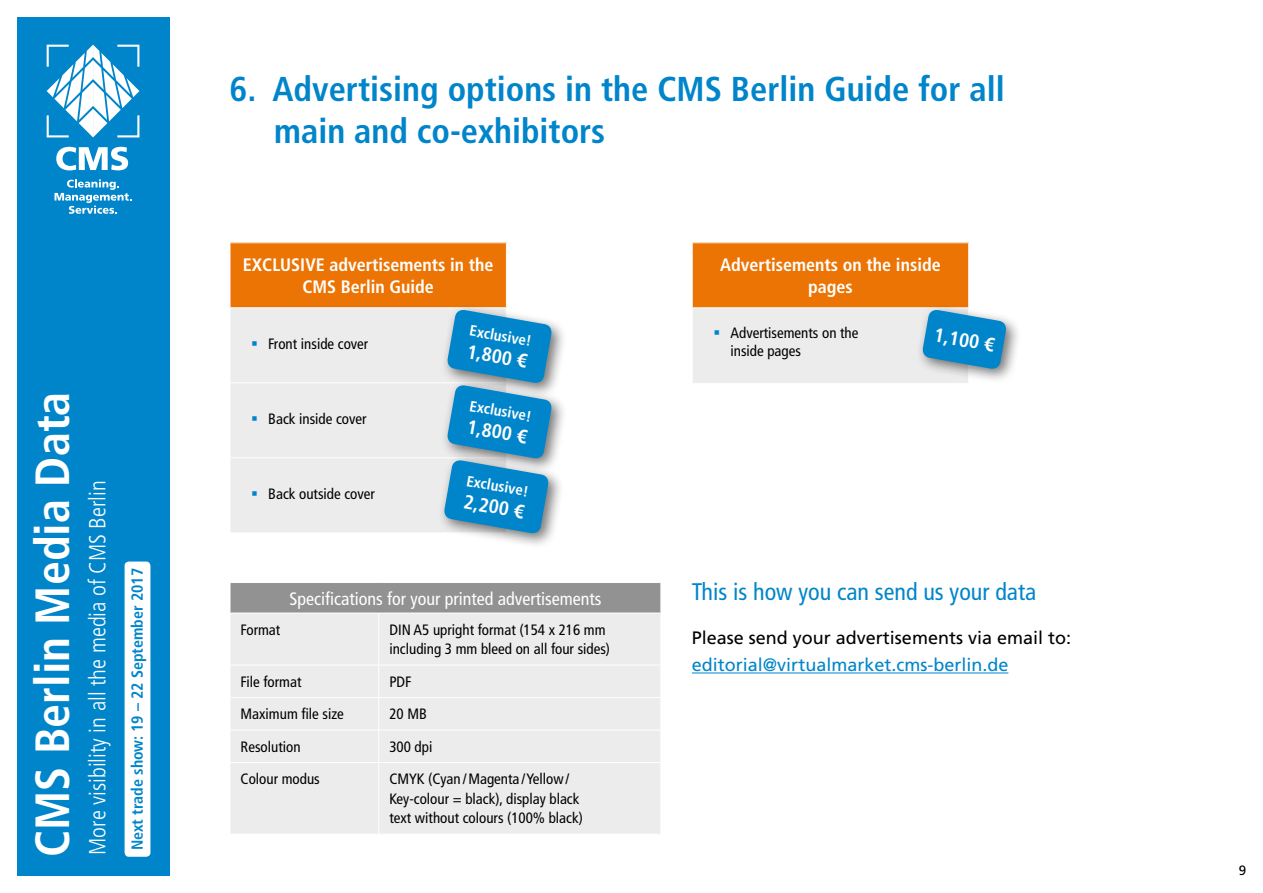
<style>
.page{position:relative;width:1263px;height:893px;background:#fff}
.page>*{position:absolute;margin:0;border:0;box-sizing:border-box;transform-origin:0 0}
.t1{font:700 condensed 48px "Frutiger LT Std";color:#fff}
.t2{font:700 condensed 34.5px/42px "Frutiger LT Std";color:#0085ca}
.t3{font:condensed 24px "Frutiger LT Std";color:#0085ca}
.t4{font:300 condensed 23.25px "Frutiger LT Std";color:#fff}
.t5{font:700 condensed 19.5px "Frutiger LT Std";color:#fff}
.t6{font:700 condensed 18px/21.8px "Frutiger LT Std";color:#fff;text-align:center}
.t7{font:condensed 18px "Frutiger LT Std";color:#fff}
.t8{font:18px "Frutiger LT Std";color:#000}
.t9{font:18px "Frutiger LT Std";color:#0085ca}
.t10{font:700 condensed 16.05px "Frutiger LT Std";color:#0085ca}
.t11{font:condensed 15px/19.5px "Frutiger LT Std";color:#000}
.t12{font:700 condensed 15px "Frutiger LT Std";color:#fff}
.t13{font:13.5px "Frutiger LT Std";color:#000}
</style>
<div class="page">
<div style="left:17px;top:17px;width:152px;height:859px;background:#0085ca"></div>
<div style="left:125px;top:562px;width:25px;height:295px;background:#fff;border-radius:4px"></div>
<div style="left:230px;top:243px;width:276px;height:65px;background:#ec7404"></div>
<div style="left:231px;top:308px;width:210px;height:224px;background:#ececec"></div>
<hr style="left:230px;top:382px;width:277px;height:1px;background:#fff">
<hr style="left:230px;top:457px;width:277px;height:1px;background:#fff">
<hr style="left:230px;top:243px;width:1px;height:64px;background:#fff">
<hr style="left:230px;top:307px;width:277px;height:1px;background:#fff">
<div style="left:692px;top:243px;width:277px;height:65px;background:#ec7404"></div>
<div style="left:692px;top:308px;width:277px;height:75px;background:#ececec"></div>
<hr style="left:692px;top:308px;width:1px;height:75px;background:#fff">
<hr style="left:692px;top:243px;width:1px;height:64px;background:#fff">
<hr style="left:968px;top:243px;width:1px;height:64px;background:#fff">
<hr style="left:692px;top:307px;width:277px;height:1px;background:#fff">
<div style="left:441px;top:303px;width:126px;height:96px;background:#000;opacity:.55"></div>
<div style="left:441px;top:378px;width:126px;height:96px;background:#000;opacity:.55"></div>
<div style="left:438px;top:453px;width:126px;height:96px;background:#000;opacity:.55"></div>
<svg style="left:443px;top:309px;width:110px;height:226px"></svg>
<div style="left:230px;top:582px;width:431px;height:31px;background:#919291"></div>
<div style="left:231px;top:614px;width:429px;height:220px;background:#ececec"></div>
<hr style="left:378px;top:613px;width:1px;height:52px;background:#fff">
<hr style="left:230px;top:665px;width:149px;height:1px;background:#fff">
<hr style="left:379px;top:665px;width:282px;height:1px;background:#fff">
<hr style="left:378px;top:665px;width:1px;height:32px;background:#fff">
<hr style="left:230px;top:697px;width:149px;height:1px;background:#fff">
<hr style="left:379px;top:697px;width:282px;height:1px;background:#fff">
<hr style="left:378px;top:698px;width:1px;height:32px;background:#fff">
<hr style="left:230px;top:730px;width:149px;height:1px;background:#fff">
<hr style="left:379px;top:730px;width:282px;height:1px;background:#fff">
<hr style="left:378px;top:730px;width:1px;height:32px;background:#fff">
<hr style="left:230px;top:762px;width:149px;height:1px;background:#fff">
<hr style="left:379px;top:762px;width:282px;height:1px;background:#fff">
<hr style="left:378px;top:763px;width:1px;height:71px;background:#fff">
<hr style="left:230px;top:582px;width:149px;height:1px;background:#fff">
<hr style="left:230px;top:583px;width:1px;height:30px;background:#fff">
<hr style="left:379px;top:582px;width:282px;height:1px;background:#fff">
<hr style="left:660px;top:583px;width:1px;height:30px;background:#fff">
<hr style="left:692px;top:672px;width:316px;height:1px;background:#0085ca">
<div style="left:916px;top:303px;width:105px;height:82px;background:#000;opacity:.55"></div>
<svg style="left:921px;top:309px;width:86px;height:61px"></svg>
<svg style="left:56px;top:147px;width:72px;height:23px"></svg>
<svg style="left:55px;top:179px;width:77px;height:35px"></svg>
<svg style="left:47px;top:45px;width:92px;height:92px"></svg>
<svg style="left:252px;top:341px;width:5px;height:5px"></svg>
<svg style="left:252px;top:416px;width:5px;height:5px"></svg>
<svg style="left:252px;top:491px;width:5px;height:5px"></svg>
<h1 class="t1" style="left:24px;top:857px;width:467px;rotate:-90deg">CMS Berlin Media Data</h1>
<h3 class="t4" style="left:84px;top:855px;width:376px;rotate:-90deg">More visibility in all the media of CMS Berlin</h3>
<p class="t10" style="left:128px;top:850px;width:284px;rotate:-90deg">Next trade show: 19 – 22 September 2017</p>
<h2 class="t2" style="left:274px;top:68px;width:732px;text-indent:-45px">6. Advertising options in the CMS Berlin Guide for all main and co-exhibitors</h2>
<p class="t6" style="left:243px;top:254px;width:252px">EXCLUSIVE advertisements in the<br>CMS Berlin Guide</p>
<p class="t11" style="left:268px;top:334px;width:102px">Front inside cover</p>
<p class="t11" style="left:268px;top:409px;width:100px">Back inside cover</p>
<p class="t11" style="left:268px;top:484px;width:108px">Back outside cover</p>
<p class="t12" style="left:471px;top:321px;width:64px;rotate:10deg">Exclusive!</p>
<h3 class="t5" style="left:469px;top:340px;width:62px;rotate:10deg">1,800 €</h3>
<p class="t12" style="left:471px;top:397px;width:64px;rotate:10deg">Exclusive!</p>
<h3 class="t5" style="left:469px;top:415px;width:62px;rotate:10deg">1,800 €</h3>
<p class="t12" style="left:468px;top:472px;width:64px;rotate:10deg">Exclusive!</p>
<h3 class="t5" style="left:466px;top:490px;width:62px;rotate:10deg">2,200 €</h3>
<p class="t7" style="left:289px;top:588px;width:313px">Specifications for your printed advertisements</p>
<p class="t11" style="left:241px;top:620px;width:41px">Format</p>
<p class="t11" style="left:389px;top:620px;width:222px">DIN A5 upright format (154 x 216 mm including 3 mm bleed on all four sides)</p>
<p class="t11" style="left:241px;top:672px;width:62px">File format</p>
<p class="t11" style="left:389px;top:672px;width:24px">PDF</p>
<p class="t11" style="left:241px;top:705px;width:105px">Maximum file size</p>
<p class="t11" style="left:389px;top:705px;width:39px">20 MB</p>
<p class="t11" style="left:241px;top:737px;width:62px">Resolution</p>
<p class="t11" style="left:389px;top:737px;width:44px">300 dpi</p>
<p class="t11" style="left:241px;top:770px;width:81px">Colour modus</p>
<p class="t11" style="left:389px;top:770px;width:195px">CMYK (Cyan /Magenta /Yellow/<br>Key-colour = black), display black text without colours (100% black)</p>
<p class="t6" style="left:720px;top:254px;width:222px">Advertisements on the inside pages</p>
<p class="t11" style="left:730px;top:323px;width:129px;line-height:18.8px">Advertisements on the inside pages</p>
<h3 class="t5" style="left:936px;top:323px;width:62px;rotate:10deg">1,100 €</h3>
<h3 class="t3" style="left:692px;top:578px;width:346px">This is how you can send us your data</h3>
<p class="t8" style="left:692px;top:627px;width:381px">Please send your advertisements via email to:</p>
<p class="t9" style="left:692px;top:654px;width:318px">editorial@virtualmarket.cms-berlin.de</p>
<p class="t13" style="left:1239px;top:862px;width:9px">9</p>
</div>
